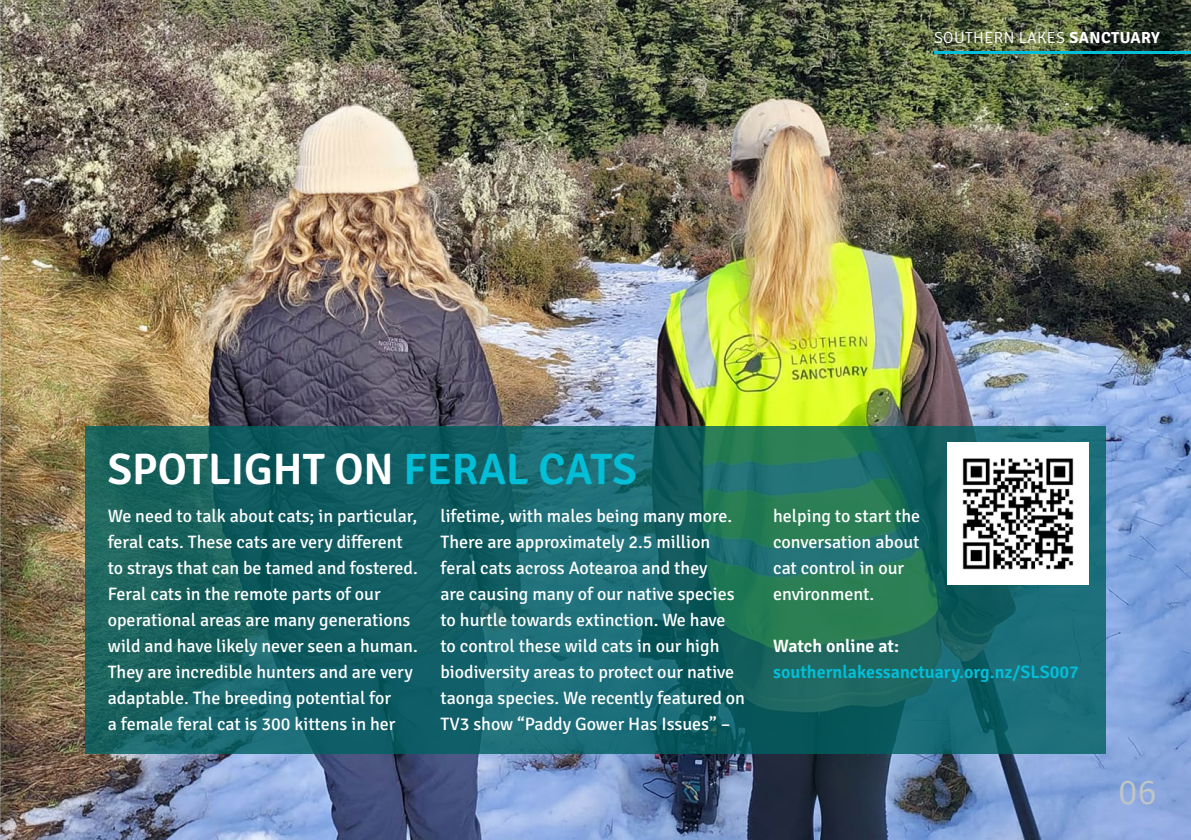
<style>
.page{position:relative;width:1191px;height:840px;background:#fff}
.page>*{position:absolute;margin:0;border:0;box-sizing:border-box;transform-origin:0 0}
.t1{font:600 44px "Signika";color:#fff}
.t2{font:300 36px "Signika";color:#bfc5c7}
.t3{font:18px/26px "Signika";color:#fff}
.t4{font:600 18px "Signika";color:#03bed7}
.t5{font:600 18px "Signika";letter-spacing:-.005em;color:#fff}
.t6{font:300 16px "Signika";letter-spacing:.025em;color:#fff}
.s1{font-weight:700}
.s2{color:#03bed7}
</style>
<div class="page">
<img style="left:0;top:0;width:1191px;height:839px">
<svg style="left:85px;top:425px;width:1021px;height:328px;background:#186666"></svg>
<img style="left:947px;top:442px;width:142px;height:142px">
<hr style="left:934px;top:51px;width:257px;height:3px;background:#03bed7">
<p class="t6" style="left:934px;top:27px;width:227px">SOUTHERN LAKES <span class="s1">SANCTUARY</span></p>
<h1 class="t1" style="left:108px;top:437px;width:530px">SPOTLIGHT ON <span class="s2">FERAL CATS</span></h1>
<p class="t3" style="left:108px;top:501px;width:311px">We need to talk about cats; in particular, feral cats. These cats are very different to strays that can be tamed and fostered.<br>Feral cats in the remote parts of our operational areas are many generations wild and have likely never seen a human.<br>They are incredible hunters and are very adaptable. The breeding potential for<br>a female feral cat is 300 kittens in her</p>
<p class="t3" style="left:440px;top:501px;width:306px">lifetime, with males being many more.<br>There are approximately 2.5 million feral cats across Aotearoa and they<br>are causing many of our native species to hurtle towards extinction. We have to control these wild cats in our high biodiversity areas to protect our native taonga species. We recently featured on TV3 show “Paddy Gower Has Issues” –</p>
<p class="t3" style="left:773px;top:501px;width:148px">helping to start the conversation about cat control in our environment.</p>
<p class="t5" style="left:773px;top:632px;width:127px">Watch online at:</p>
<p class="t4" style="left:773px;top:658px;width:307px">southernlakessanctuary.org.nz/SLS007</p>
<h2 class="t2" style="left:1118px;top:765px;width:40px">06</h2>
</div>
